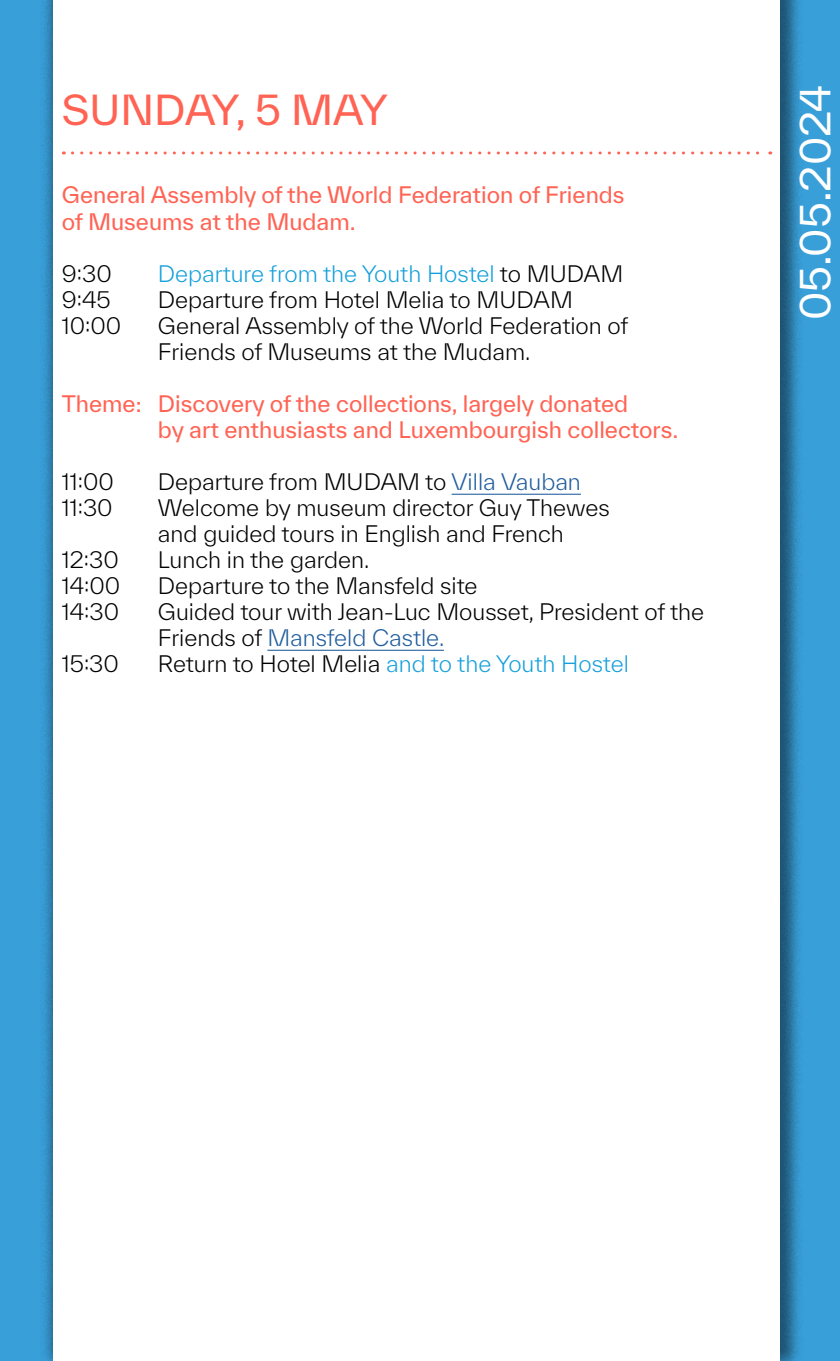
<style>
.page{position:relative;width:840px;height:1361px;background:#fff}
.page>*{position:absolute;margin:0;border:0;box-sizing:border-box;transform-origin:0 0}
.t1{font:40px "TWK Everett";color:#ff6354}
.t2{font:40px "TWK Everett";color:#fff}
.t3{font:300 22px/26px "TWK Everett";color:#000}
.t4{font:22px/26px "TWK Everett";color:#ff6354}
.t5{font:300 22px "TWK Everett";color:#16a0db}
.s1{color:#000}
.s2{color:#215e9e}
</style>
<div class="page">
<div style="left:0;top:0;width:839px;height:1361px;background:#399fd9"></div>
<div style="left:40px;top:0;width:763px;height:1361px;background:#000;opacity:.49"></div>
<div style="left:53px;top:0;width:726px;height:1361px;background:#fff"></div>
<svg style="left:72px;top:151px;width:698px;height:3px"></svg>
<hr style="left:451px;top:494px;width:129px;height:1px;background:#215e9e">
<hr style="left:267px;top:650px;width:176px;height:1px;background:#215e9e">
<h1 class="t1" style="left:62px;top:83px;width:327px">SUNDAY, 5 MAY</h1>
<p class="t4" style="left:62px;top:182px;width:564px">General Assembly of the World Federation of Friends of Museums at the Mudam.</p>
<p class="t3" style="left:62px;top:260px;width:51px">9:30</p>
<p class="t5" style="left:158px;top:258px;width:466px">Departure from the Youth Hostel <span class="s1">to MUDAM</span></p>
<p class="t3" style="left:62px;top:286px;width:50px">9:45</p>
<p class="t3" style="left:158px;top:286px;width:416px">Departure from Hotel Melia to MUDAM</p>
<p class="t3" style="left:62px;top:312px;width:61px">10:00</p>
<p class="t3" style="left:158px;top:312px;width:471px">General Assembly of the World Federation of<br>Friends of Museums at the Mudam.</p>
<p class="t4" style="left:158px;top:390px;width:521px;text-indent:-96px">Theme: Discovery of the collections, largely donated<br>by art enthusiasts and Luxembourgish collectors.</p>
<p class="t3" style="left:62px;top:468px;width:53px">11:00</p>
<p class="t3" style="left:158px;top:468px;width:424px">Departure from MUDAM to <span class="s2">Villa Vauban</span></p>
<p class="t3" style="left:62px;top:494px;width:52px">11:30</p>
<p class="t3" style="left:158px;top:494px;width:453px">Welcome by museum director Guy Thewes and guided tours in English and French</p>
<p class="t3" style="left:62px;top:546px;width:58px">12:30</p>
<p class="t3" style="left:158px;top:546px;width:213px">Lunch in the garden.</p>
<p class="t3" style="left:62px;top:572px;width:60px">14:00</p>
<p class="t3" style="left:158px;top:572px;width:321px">Departure to the Mansfeld site</p>
<p class="t3" style="left:62px;top:598px;width:59px">14:30</p>
<p class="t3" style="left:158px;top:598px;width:547px">Guided tour with Jean-Luc Mousset, President of the<br>Friends of <span class="s2">Mansfeld Castle.</span></p>
<p class="t3" style="left:62px;top:650px;width:59px">15:30</p>
<p class="t5" style="left:158px;top:648px;width:472px"><span class="s1">Return to Hotel Melia</span> and to the Youth Hostel</p>
<h1 class="t2" style="left:787px;top:320px;width:237px;rotate:-90deg">05.05.2024</h1>
</div>
